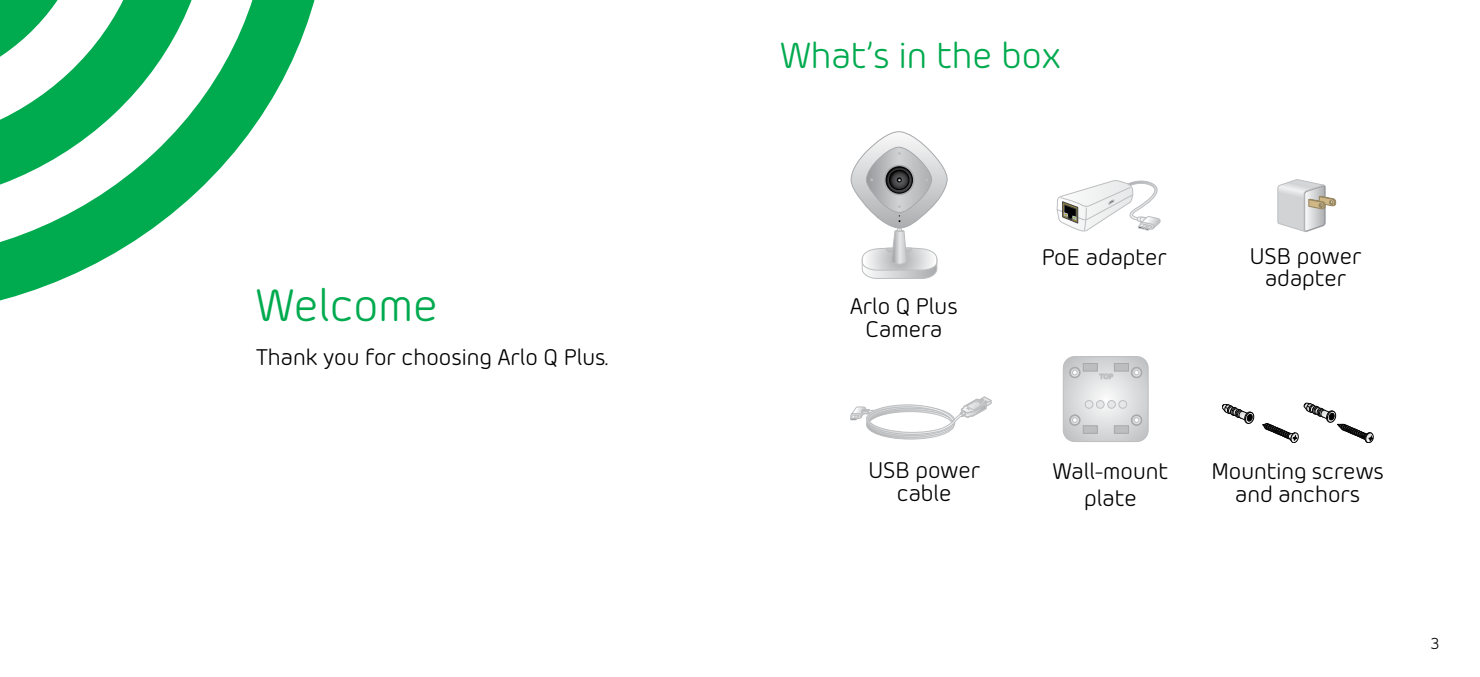
<style>
.page{position:relative;width:1480px;height:677px;background:#fff}
.page>*{position:absolute;margin:0;border:0;box-sizing:border-box;transform-origin:0 0}
.hf1_head{font:45px "Morebi Rounded";color:#00aa4f}
.h1_head{font:36px "Morebi Rounded";color:#00aa4f}
.p0_body{font:22.5px/22.5px "Morebi Rounded";color:#000;text-align:center}
.t1{font:15.75px "Morebi Rounded";color:#000}
</style>
<div class="page">
<svg style="left:0;top:0;width:315px;height:301px"></svg>
<svg style="left:0;top:0;width:212px;height:207px"></svg>
<svg style="left:851px;top:131px;width:97px;height:147px"></svg>
<svg style="left:850px;top:396px;width:141px;height:43px"></svg>
<svg style="left:1277px;top:179px;width:59px;height:53px"></svg>
<svg style="left:1063px;top:356px;width:85px;height:85px;background:#d3d5d6"></svg>
<svg style="left:1057px;top:180px;width:103px;height:52px"></svg>
<svg style="left:1222px;top:404px;width:33px;height:19px"></svg>
<svg style="left:1262px;top:402px;width:112px;height:41px"></svg>
<p class="hf1_head" style="left:256px;top:274px;width:183px">Welcome</p>
<p class="p0_body" style="left:256px;top:344px;width:353px">Thank you for choosing Arlo Q Plus.</p>
<p class="h1_head" style="left:780px;top:31px;width:282px">What’s in the box</p>
<p class="p0_body" style="left:850px;top:294px;width:109px">Arlo Q Plus<br>Camera</p>
<p class="p0_body" style="left:868px;top:457px;width:113px">USB power cable</p>
<p class="p0_body" style="left:1042px;top:244px;width:127px">PoE adapter</p>
<p class="p0_body" style="left:1250px;top:243px;width:113px">USB power adapter</p>
<p class="p0_body" style="left:1053px;top:456px;width:117px;line-height:27px">Wall-mount plate</p>
<p class="p0_body" style="left:1211px;top:458px;width:174px">Mounting screws and anchors</p>
<p class="t1" style="left:1430px;top:632px;width:10px">3</p>
</div>
